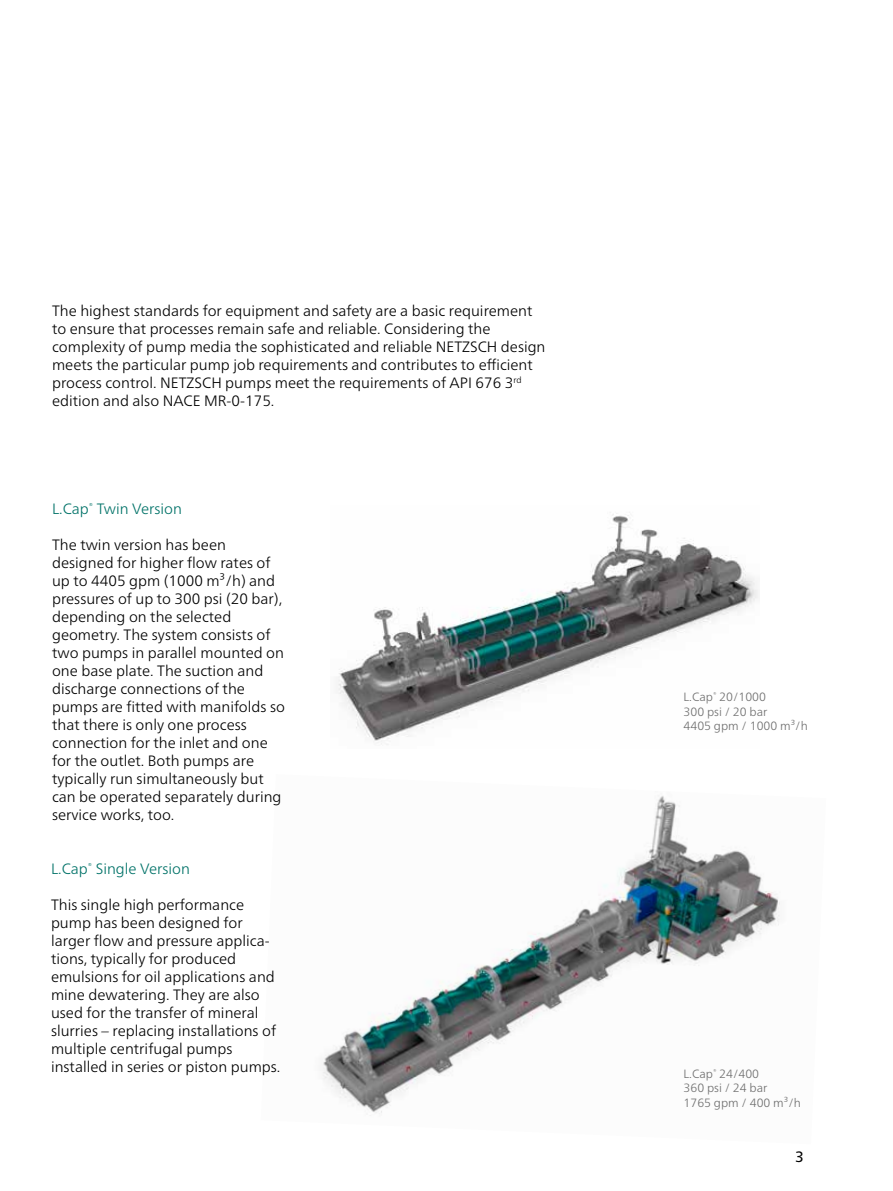
<style>
.page{position:relative;width:893px;height:1191px;background:#fff}
.page>*{position:absolute;margin:0;border:0;box-sizing:border-box;transform-origin:0 0}
.t1{font:300 15px/18px "Frutiger Neue LTW1 G";color:#000}
.t2{font:300 15px "Frutiger Neue LTW1 G";color:#007268}
.t3{font:15px "Frutiger Neue LTW1 G";color:#000}
.t4{font:300 12px/14.4px "Frutiger Neue LTW1 G";color:#6e6e6e}
.s1{font-style:italic}
</style>
<div class="page">
<img style="left:322px;top:796px;width:458px;height:318px">
<img style="left:338px;top:513px;width:420px;height:232px">
<p class="t1" style="left:52px;top:301px;width:495px">The highest standards for equipment and safety are a basic requirement to ensure that processes remain safe and reliable. Considering the complexity of pump media the sophisticated and reliable NETZSCH design meets the particular pump job requirements and contributes to efficient process control. NETZSCH pumps meet the requirements of API 676 3<sup>rd </sup>edition and also NACE MR-0-175.</p>
<p class="t2" style="left:52px;top:499px;width:131px">L.Cap<sup>®</sup> Twin Version</p>
<p class="t1" style="left:52px;top:535px;width:234px">The twin version has been designed for higher flow rates of up to 4405 gpm (1000 m³/h) and pressures of up to 300 psi (20 bar), depending on the selected geometry. The system consists of two pumps in parallel mounted on one base plate. The suction and discharge connections of the pumps are fitted with manifolds so that there is only one process connection for the inlet and one for the outlet. Both pumps are typically run simultaneously but can be operated separately during service works, too.</p>
<p class="t2" style="left:51px;top:859px;width:140px">L.Cap<sup>®</sup> Single Version</p>
<p class="t1" style="left:51px;top:895px;width:231px">This single high performance pump has been designed for larger flow and pressure applica&shy;tions, typically for produced emulsions for oil applications and mine dewatering. They are also used for the transfer of mineral slurries <span class="s1">–</span> replacing installations of multiple centrifugal pumps installed in series or piston pumps.</p>
<p class="t4" style="left:684px;top:689px;width:126px">L.Cap<sup>®</sup> 20/1000<br>300 psi / 20 bar<br>4405 gpm / 1000 m³/h</p>
<p class="t4" style="left:684px;top:1066px;width:119px">L.Cap<sup>®</sup> 24/400<br>360 psi / 24 bar<br>1765 gpm / 400 m³/h</p>
<p class="t3" style="left:795px;top:1148px;width:10px">3</p>
</div>
